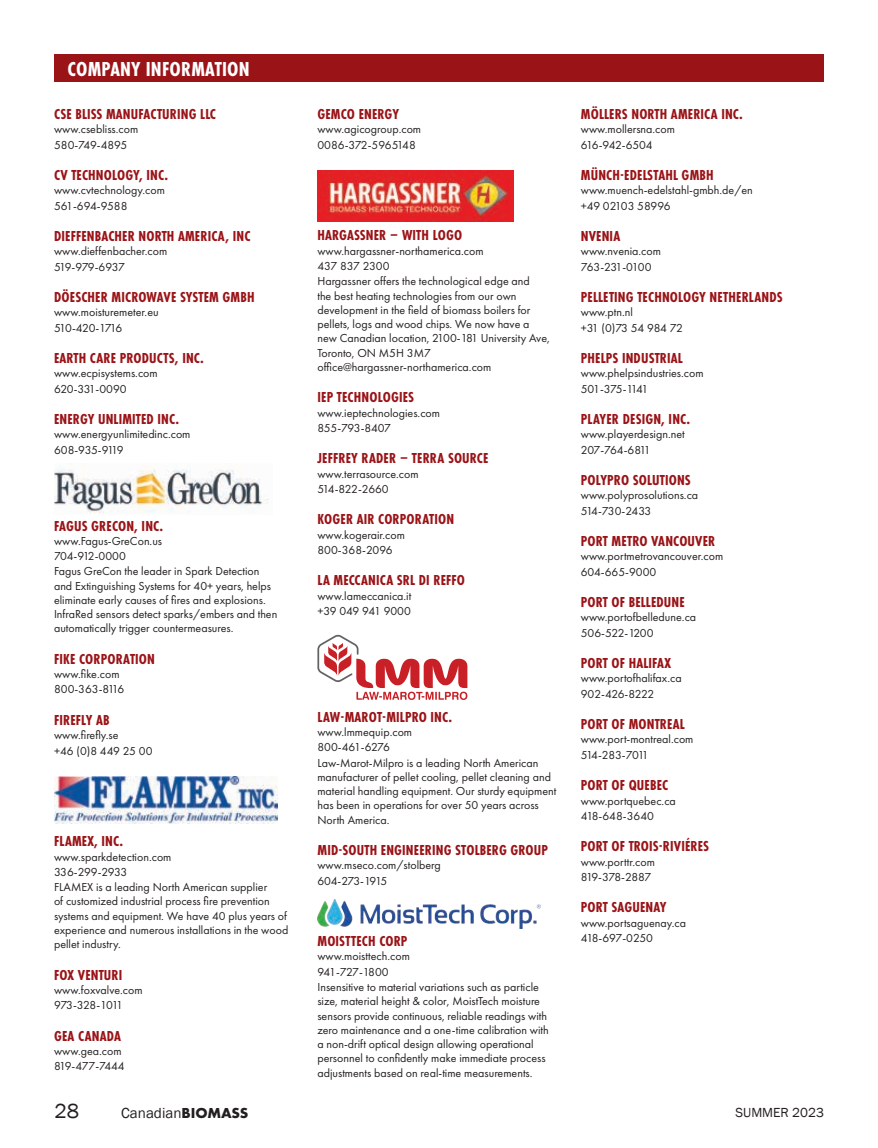
<style>
.page{position:relative;width:878px;height:1148px;background:#fff}
.page>*{position:absolute;margin:0;border:0;box-sizing:border-box;transform-origin:0 0}
.t1{font:700 21px "Futura PT Cond";letter-spacing:.01em;color:#fff}
.t2{font:21px "Franklin Gothic";color:#231f20}
.t3{font:700 15px "Futura PT Cond";letter-spacing:.01em;color:#9a1317}
.t4{font:15px "Franklin Gothic";color:#231f20}
.t5{font:13.5px "Franklin Gothic";color:#231f20}
.t6{font:12px/14.5px "Futura PT";color:#231f20}
.s1{font-family:"Futura PT";font-weight:700}
</style>
<div class="page">
<div style="left:54px;top:54px;width:770px;height:27px;background:#9a1317"></div>
<img style="left:54px;top:463px;width:215px;height:50px">
<img style="left:54px;top:776px;width:223px;height:47px">
<img style="left:317px;top:170px;width:196px;height:51px">
<svg style="left:317px;top:635px;width:150px;height:65px"></svg>
<img style="left:317px;top:899px;width:223px;height:29px">
<h1 class="t1" style="left:68px;top:56px;width:183px">COMPANY INFORMATION</h1>
<p class="t3" style="left:54px;top:105px;width:163px">CSE BLISS MANUFACTURING LLC</p>
<p class="t6" style="left:54px;top:122px;width:86px;line-height:15.3px">www.csebliss.com<br>580-749-4895</p>
<p class="t3" style="left:54px;top:166px;width:115px">CV TECHNOLOGY, INC.</p>
<p class="t6" style="left:54px;top:183px;width:112px;line-height:15.3px">www.cvtechnology.com<br>561-694-9588</p>
<p class="t3" style="left:54px;top:227px;width:198px">DIEFFENBACHER NORTH AMERICA, INC</p>
<p class="t6" style="left:54px;top:244px;width:115px;line-height:15.3px">www.dieffenbacher.com<br>519-979-6937</p>
<p class="t3" style="left:54px;top:288px;width:202px">DÖESCHER MICROWAVE SYSTEM GMBH</p>
<p class="t6" style="left:54px;top:305px;width:106px;line-height:15.3px">www.moisturemeter.eu<br>510-420-1716</p>
<p class="t3" style="left:54px;top:349px;width:151px">EARTH CARE PRODUCTS, INC.</p>
<p class="t6" style="left:54px;top:366px;width:105px;line-height:15.3px">www.ecpisystems.com<br>620-331-0090</p>
<p class="t3" style="left:54px;top:410px;width:127px">ENERGY UNLIMITED INC.</p>
<p class="t6" style="left:54px;top:427px;width:138px;line-height:15.3px">www.energyunlimitedinc.com<br>608-935-9119</p>
<p class="t3" style="left:54px;top:517px;width:111px">FAGUS GRECON, INC.</p>
<p class="t6" style="left:54px;top:533px;width:225px">www.Fagus-GreCon.us<br>704-912-0000<br>Fagus GreCon the leader in Spark Detection and Extinguishing Systems for 40+ years, helps eliminate early causes of fires and explosions.<br>InfraRed sensors detect sparks/embers and then automatically trigger countermeasures.</p>
<p class="t3" style="left:54px;top:650px;width:102px">FIKE CORPORATION</p>
<p class="t6" style="left:54px;top:666px;width:72px;line-height:15.3px">www.fike.com<br>800-363-8116</p>
<p class="t3" style="left:54px;top:711px;width:57px">FIREFLY AB</p>
<p class="t6" style="left:54px;top:727px;width:100px;line-height:15.3px">www.firefly.se<br>+46 (0)8 449 25 00</p>
<p class="t3" style="left:54px;top:832px;width:70px">FLAMEX, INC.</p>
<p class="t6" style="left:54px;top:849px;width:236px">www.sparkdetection.com<br>336-299-2933<br>FLAMEX is a leading North American supplier<br>of customized industrial process fire prevention systems and equipment. We have 40 plus years of experience and numerous installations in the wood pellet industry.</p>
<p class="t3" style="left:54px;top:966px;width:70px">FOX VENTURI</p>
<p class="t6" style="left:54px;top:982px;width:90px;line-height:15.3px">www.foxvalve.com<br>973-328-1011</p>
<p class="t3" style="left:54px;top:1027px;width:68px">GEA CANADA</p>
<p class="t6" style="left:54px;top:1043px;width:72px;line-height:15.3px">www.gea.com<br>819-477-7444</p>
<p class="t3" style="left:317px;top:105px;width:83px">GEMCO ENERGY</p>
<p class="t6" style="left:317px;top:122px;width:105px;line-height:15.3px">www.agicogroup.com<br>0086-372-5965148</p>
<p class="t3" style="left:317px;top:227px;width:146px">HARGASSNER – WITH LOGO</p>
<p class="t6" style="left:317px;top:243px;width:234px">www.hargassner-northamerica.com<br>437 837 2300<br>Hargassner offers the technological edge and<br>the best heating technologies from our own development in the field of biomass boilers for pellets, logs and wood chips. We now have a new Canadian location, 2100-181 University Ave, Toronto, ON M5H 3M7 office@hargassner-northamerica.com</p>
<p class="t3" style="left:317px;top:388px;width:98px">IEP TECHNOLOGIES</p>
<p class="t6" style="left:317px;top:405px;width:124px;line-height:15.3px">www.ieptechnologies.com<br>855-793-8407</p>
<p class="t3" style="left:317px;top:449px;width:173px">JEFFREY RADER – TERRA SOURCE</p>
<p class="t6" style="left:317px;top:466px;width:103px;line-height:15.3px">www.terrasource.com<br>514-822-2660</p>
<p class="t3" style="left:317px;top:510px;width:138px">KOGER AIR CORPORATION</p>
<p class="t6" style="left:317px;top:527px;width:89px;line-height:15.3px">www.kogerair.com<br>800-368-2096</p>
<p class="t3" style="left:317px;top:571px;width:149px">LA MECCANICA SRL DI REFFO</p>
<p class="t6" style="left:317px;top:588px;width:95px;line-height:15.3px">www.lameccanica.it +39 049 941 9000</p>
<p class="t3" style="left:317px;top:708px;width:136px">LAW-MAROT-MILPRO INC.</p>
<p class="t6" style="left:317px;top:724px;width:240px">www.lmmequip.com<br>800-461-6276<br>Law-Marot-Milpro is a leading North American manufacturer of pellet cooling, pellet cleaning and material handling equipment. Our sturdy equipment has been in operations for over 50 years across North America.</p>
<p class="t3" style="left:317px;top:841px;width:232px">MID-SOUTH ENGINEERING STOLBERG GROUP</p>
<p class="t6" style="left:317px;top:857px;width:125px;line-height:15.3px">www.mseco.com/stolberg<br>604-273-1915</p>
<p class="t3" style="left:317px;top:932px;width:91px">MOISTTECH CORP</p>
<p class="t6" style="left:317px;top:949px;width:233px">www.moisttech.com<br>941-727-1800<br>Insensitive to material variations such as particle size, material height &amp; color, MoistTech moisture sensors provide continuous, reliable readings with zero maintenance and a one-time calibration with a non-drift optical design allowing operational personnel to confidently make immediate process adjustments based on real-time measurements.</p>
<p class="t3" style="left:581px;top:105px;width:163px">MÖLLERS NORTH AMERICA INC.</p>
<p class="t6" style="left:580px;top:122px;width:96px;line-height:15.3px">www.mollersna.com<br>616-942-6504</p>
<p class="t3" style="left:581px;top:166px;width:134px">MÜNCH-EDELSTAHL GMBH</p>
<p class="t6" style="left:580px;top:183px;width:173px;line-height:15.3px">www.muench-edelstahl-gmbh.de/en +49 02103 58996</p>
<p class="t3" style="left:581px;top:227px;width:41px">NVENIA</p>
<p class="t6" style="left:580px;top:244px;width:82px;line-height:15.3px">www.nvenia.com<br>763-231-0100</p>
<p class="t3" style="left:581px;top:288px;width:203px">PELLETING TECHNOLOGY NETHERLANDS</p>
<p class="t6" style="left:580px;top:305px;width:103px;line-height:15.3px">www.ptn.nl<br>+31 (0)73 54 984 72</p>
<p class="t3" style="left:581px;top:349px;width:103px">PHELPS INDUSTRIAL</p>
<p class="t6" style="left:580px;top:366px;width:124px;line-height:15.3px">www.phelpsindustries.com<br>501-375-1141</p>
<p class="t3" style="left:581px;top:410px;width:111px">PLAYER DESIGN, INC.</p>
<p class="t6" style="left:580px;top:427px;width:105px;line-height:15.3px">www.playerdesign.net<br>207-764-6811</p>
<p class="t3" style="left:581px;top:471px;width:111px">POLYPRO SOLUTIONS</p>
<p class="t6" style="left:580px;top:488px;width:119px;line-height:15.3px">www.polyprosolutions.ca<br>514-730-2433</p>
<p class="t3" style="left:581px;top:532px;width:136px">PORT METRO VANCOUVER</p>
<p class="t6" style="left:580px;top:548px;width:144px;line-height:15.3px">www.portmetrovancouver.com<br>604-665-9000</p>
<p class="t3" style="left:581px;top:593px;width:105px">PORT OF BELLEDUNE</p>
<p class="t6" style="left:580px;top:609px;width:117px;line-height:15.3px">www.portofbelledune.ca<br>506-522-1200</p>
<p class="t3" style="left:581px;top:654px;width:92px">PORT OF HALIFAX</p>
<p class="t6" style="left:580px;top:670px;width:102px;line-height:15.3px">www.portofhalifax.ca<br>902-426-8222</p>
<p class="t3" style="left:581px;top:715px;width:105px">PORT OF MONTREAL</p>
<p class="t6" style="left:580px;top:731px;width:114px;line-height:15.3px">www.port-montreal.com<br>514-283-7011</p>
<p class="t3" style="left:581px;top:776px;width:89px">PORT OF QUEBEC</p>
<p class="t6" style="left:580px;top:792px;width:97px;line-height:15.3px">www.portquebec.ca<br>418-648-3640</p>
<p class="t3" style="left:581px;top:837px;width:130px">PORT OF TROIS-RIVIÉRES</p>
<p class="t6" style="left:580px;top:853px;width:76px;line-height:15.3px">www.porttr.com<br>819-378-2887</p>
<p class="t3" style="left:581px;top:898px;width:87px">PORT SAGUENAY</p>
<p class="t6" style="left:580px;top:914px;width:107px;line-height:15.3px">www.portsaguenay.ca<br>418-697-0250</p>
<h1 class="t2" style="left:55px;top:1098px;width:26px">28</h1>
<p class="t4" style="left:121px;top:1103px;width:129px">Canadian<span class="s1">BIOMASS</span></p>
<p class="t5" style="left:735px;top:1104px;width:90px">SUMMER 2023</p>
</div>
